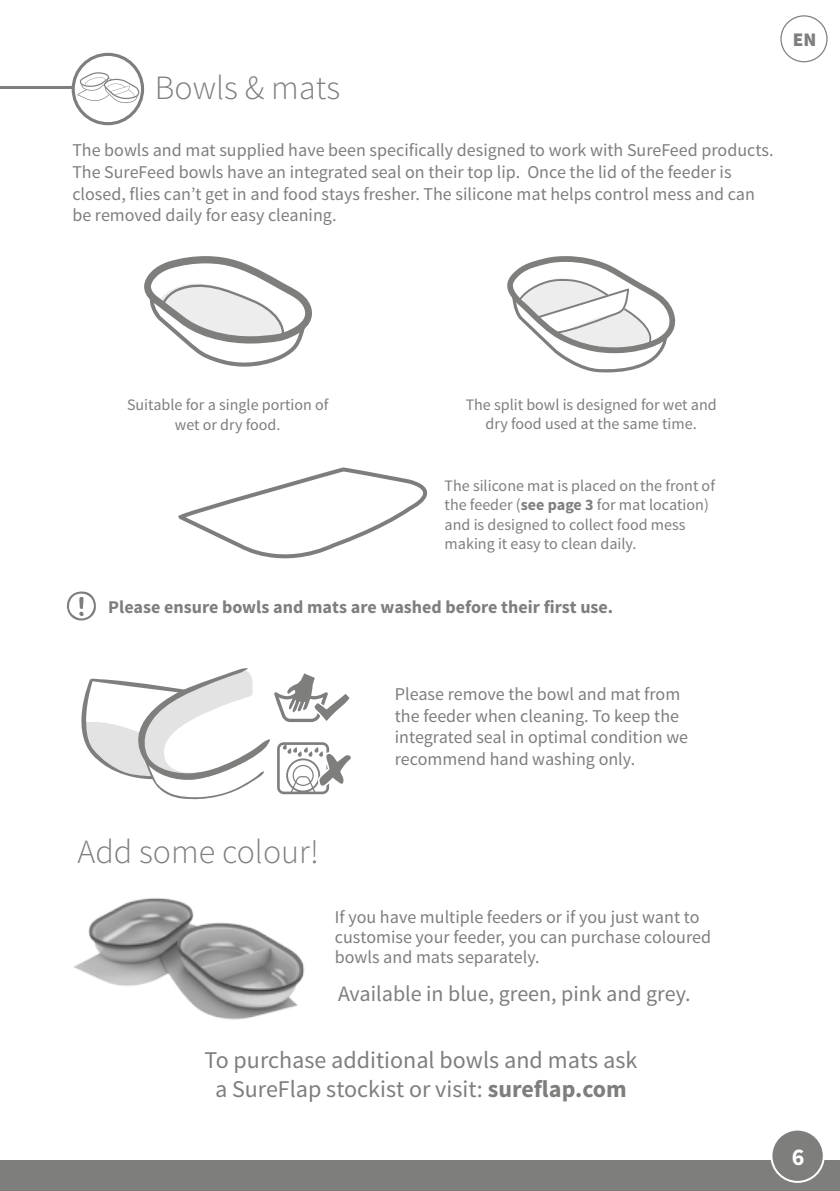
<style>
.page{position:relative;width:840px;height:1191px;background:#fff}
.page>*{position:absolute;margin:0;border:0;box-sizing:border-box;transform-origin:0 0}
.t1{font:300 34px "Source Sans Pro";color:#7e7e7d}
.t2{font:24px/28.8px "Source Sans Pro";color:#7e7e7d;text-align:center}
.t3{font:700 24px "Source Sans Pro";color:#fff}
.t4{font:22px "Source Sans Pro";color:#7e7e7d}
.t5{font:900 19.2px "Source Sans Pro";color:#7e7e7d}
.t6{font:18px/21.6px "Source Sans Pro";color:#7e7e7d}
.t7{font:700 18px "Source Sans Pro";color:#7e7e7d}
.t8{font:16px/19.2px "Source Sans Pro";color:#7e7e7d;text-align:center}
.s1{font-weight:700}
</style>
<div class="page">
<div style="left:0;top:1159px;width:839px;height:32px;background:#7e7e7d"></div>
<div style="left:771px;top:1129px;width:52px;height:52px;background:#7e7e7d;border-radius:50%"></div>
<div style="left:770px;top:1128px;width:54px;height:54px;border:2px solid #fff;border-radius:50%"></div>
<div style="left:780px;top:15px;width:47px;height:47px;border:1px solid #7e7e7d;border-radius:50%"></div>
<hr style="left:0;top:86px;width:72px;height:3px;background:#7e7e7d">
<div style="left:72px;top:53px;width:72px;height:72px;border:3px solid #7e7e7d;border-radius:50%"></div>
<img style="left:73px;top:898px;width:232px;height:122px">
<svg style="left:144px;top:256px;width:168px;height:111px"></svg>
<svg style="left:507px;top:256px;width:168px;height:117px"></svg>
<svg style="left:77px;top:72px;width:62px;height:31px"></svg>
<svg style="left:178px;top:469px;width:250px;height:90px"></svg>
<svg style="left:66px;top:591px;width:30px;height:30px"></svg>
<svg style="left:81px;top:668px;width:270px;height:132px"></svg>
<h1 class="t1" style="left:155px;top:67px;width:186px">Bowls &amp; mats</h1>
<p class="t6" style="left:72px;top:140px;width:702px">The bowls and mat supplied have been specifically designed to work with SureFeed products.<br>The SureFeed bowls have an integrated seal on their top lip. Once the lid of the feeder is closed, flies can’t get in and food stays fresher. The silicone mat helps control mess and can be removed daily for easy cleaning.</p>
<p class="t5" style="left:792px;top:27px;width:25px">EN</p>
<p class="t8" style="left:127px;top:395px;width:203px;line-height:20px">Suitable for a single portion of wet or dry food.</p>
<p class="t8" style="left:465px;top:395px;width:252px">The split bowl is designed for wet and dry food used at the same time.</p>
<p class="t8" style="left:444px;top:476px;width:272px;text-align:left">The silicone mat is placed on the front of the feeder (<span class="s1">see page 3</span> for mat location) and is designed to collect food mess making it easy to clean daily.</p>
<p class="t7" style="left:108px;top:595px;width:506px">Please ensure bowls and mats are washed before their first use.</p>
<p class="t6" style="left:394px;top:683px;width:295px">Please remove the bowl and mat from the feeder when cleaning. To keep the integrated seal in optimal condition we recommend hand washing only.</p>
<h1 class="t1" style="left:77px;top:831px;width:243px">Add some colour!</h1>
<p class="t6" style="left:335px;top:907px;width:377px;line-height:20px">If you have multiple feeders or if you just want to customise your feeder, you can purchase coloured bowls and mats separately.</p>
<p class="t4" style="left:338px;top:979px;width:354px">Available in blue, green, pink and grey.</p>
<h2 class="t2" style="left:204px;top:1046px;width:434px">To purchase additional bowls and mats ask a SureFlap stockist or visit: <span class="s1">sureflap.com</span></h2>
<h2 class="t3" style="left:791px;top:1141px;width:14px">6</h2>
</div>
